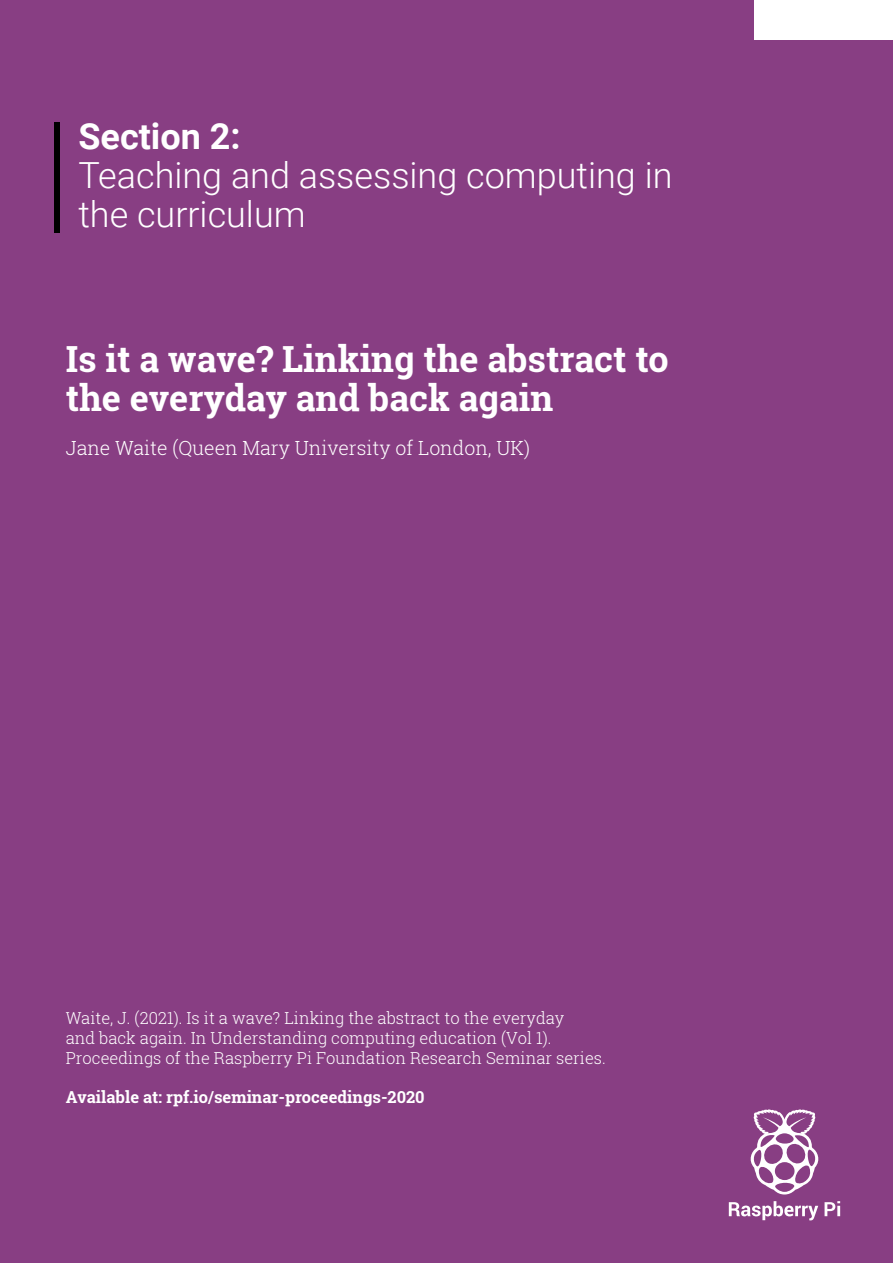
<style>
.page{position:relative;width:893px;height:1263px;background:#883e83}
.page>*{position:absolute;margin:0;border:0;box-sizing:border-box;transform-origin:0 0}
.t1{font:700 36px/39px "Roboto Slab";color:#fff}
.t2{font:300 36px/39px "Roboto";color:#fff}
.t3{font:700 36px "Roboto";color:#fff}
.t4{font:300 19.5px "Roboto Slab";color:#fff}
.t5{font:300 16.5px/19.8px "Roboto Slab";color:#fff}
.t6{font:700 16.5px "Roboto Slab";color:#fff}
</style>
<div class="page">
<div style="left:54px;top:122px;width:6px;height:111px;background:#000"></div>
<div style="left:754px;top:0;width:139px;height:39px;background:#fff"></div>
<svg style="left:750px;top:1109px;width:69px;height:85px"></svg>
<svg style="left:729px;top:1201px;width:89px;height:19px"></svg>
<svg style="left:824px;top:1201px;width:16px;height:15px"></svg>
<h1 class="t3" style="left:78px;top:111px;width:164px">Section 2:</h1>
<h1 class="t2" style="left:78px;top:154px;width:596px">Teaching and assessing computing in the curriculum</h1>
<h1 class="t1" style="left:66px;top:339px;width:604px">Is it a wave? Linking the abstract to the everyday and back again</h1>
<p class="t4" style="left:66px;top:434px;width:466px">Jane Waite (Queen Mary University of London, UK)</p>
<p class="t5" style="left:66px;top:1008px;width:542px">Waite, J. (2021). Is it a wave? Linking the abstract to the everyday<br>and back again. In Understanding computing education (Vol 1).<br>Proceedings of the Raspberry Pi Foundation Research Seminar series.</p>
<p class="t6" style="left:66px;top:1086px;width:360px">Available at: rpf.io/seminar-proceedings-2020</p>
</div>
